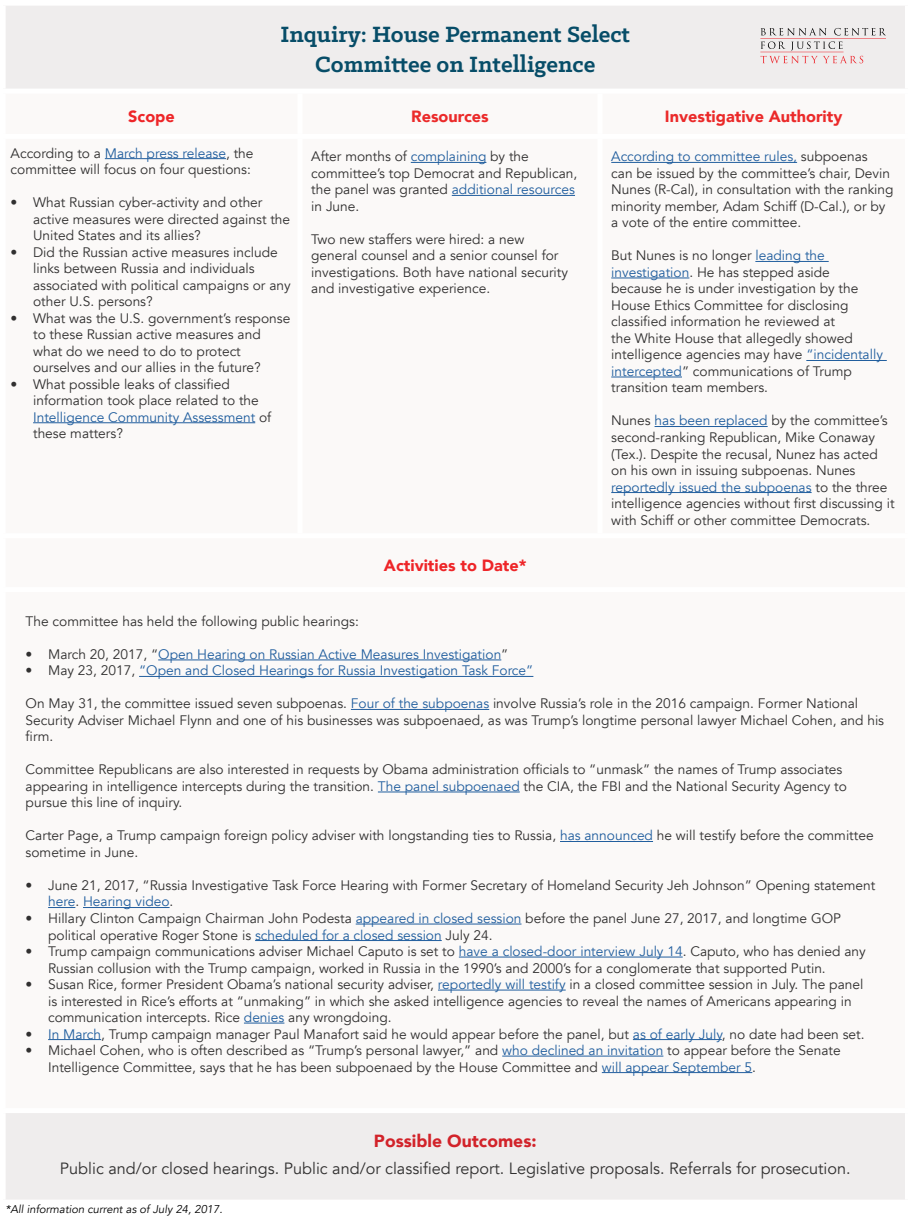
<style>
.page{position:relative;width:910px;height:1218px;background:#fff}
.page>*{position:absolute;margin:0;border:0;box-sizing:border-box;transform-origin:0 0}
.t1{font:700 25px/30px "Klinic Slab";color:#074d68;text-align:center}
.t2{font:900 17.5px "Avenir";color:#d2232a}
.t3{font:16.25px "Avenir";color:#313030}
.t4{font:900 16.25px "Avenir";color:#eb2a2a}
.t5{font:900 16.25px "Avenir";color:#ee2528}
.t6{font:13.75px/16.5px "Avenir";color:#313030}
.t7{font:13.75px "Avenir";color:#215e9e}
.t8{font:italic 11.25px "Avenir";color:#000}
.s1{color:#215e9e}
.s2{color:#313030}
</style>
<div class="page">
<div style="left:3px;top:3px;width:905px;height:88px;background:#efeded"></div>
<svg style="left:48px;top:659px;width:705px;height:415px"></svg>
<div style="left:3px;top:1110px;width:905px;height:92px;background:#efeded"></div>
<div style="left:1px;top:1px;width:299px;height:5px;background:#fff"></div>
<div style="left:1px;top:6px;width:5px;height:83px;background:#fff"></div>
<div style="left:300px;top:1px;width:300px;height:5px;background:#fff"></div>
<div style="left:600px;top:1px;width:310px;height:5px;background:#fff"></div>
<div style="left:905px;top:6px;width:5px;height:83px;background:#fff"></div>
<div style="left:1px;top:89px;width:299px;height:5px;background:#fff"></div>
<div style="left:300px;top:89px;width:300px;height:5px;background:#fff"></div>
<div style="left:600px;top:89px;width:310px;height:5px;background:#fff"></div>
<div style="left:1px;top:1108px;width:299px;height:5px;background:#fff"></div>
<div style="left:1px;top:1113px;width:5px;height:86px;background:#fff"></div>
<div style="left:300px;top:1108px;width:300px;height:5px;background:#fff"></div>
<div style="left:600px;top:1108px;width:310px;height:5px;background:#fff"></div>
<div style="left:905px;top:1113px;width:5px;height:86px;background:#fff"></div>
<div style="left:1px;top:1199px;width:299px;height:5px;background:#fff"></div>
<div style="left:300px;top:1199px;width:300px;height:5px;background:#fff"></div>
<div style="left:600px;top:1199px;width:310px;height:5px;background:#fff"></div>
<hr style="left:105px;top:158px;width:121px;height:1px;background:#215e9e">
<hr style="left:33px;top:422px;width:222px;height:1px;background:#215e9e">
<hr style="left:411px;top:162px;width:75px;height:1px;background:#215e9e">
<hr style="left:452px;top:195px;width:123px;height:1px;background:#215e9e">
<hr style="left:611px;top:162px;width:186px;height:1px;background:#215e9e">
<hr style="left:755px;top:261px;width:74px;height:1px;background:#215e9e">
<hr style="left:611px;top:277px;width:78px;height:1px;background:#215e9e">
<hr style="left:806px;top:360px;width:81px;height:1px;background:#215e9e">
<hr style="left:611px;top:376px;width:71px;height:1px;background:#215e9e">
<hr style="left:655px;top:426px;width:113px;height:1px;background:#215e9e">
<hr style="left:611px;top:492px;width:201px;height:1px;background:#215e9e">
<hr style="left:158px;top:659px;width:343px;height:1px;background:#215e9e">
<hr style="left:139px;top:676px;width:394px;height:1px;background:#215e9e">
<hr style="left:351px;top:709px;width:138px;height:1px;background:#215e9e">
<hr style="left:378px;top:791px;width:142px;height:1px;background:#215e9e">
<hr style="left:560px;top:841px;width:93px;height:1px;background:#215e9e">
<svg style="left:48px;top:907px;width:27px;height:1px"></svg>
<hr style="left:83px;top:907px;width:87px;height:1px;background:#215e9e">
<hr style="left:356px;top:923px;width:166px;height:1px;background:#215e9e">
<hr style="left:255px;top:940px;width:187px;height:1px;background:#215e9e">
<hr style="left:459px;top:956px;width:224px;height:1px;background:#215e9e">
<hr style="left:438px;top:989px;width:128px;height:1px;background:#215e9e">
<hr style="left:244px;top:1022px;width:40px;height:1px;background:#215e9e">
<hr style="left:48px;top:1039px;width:53px;height:1px;background:#215e9e">
<hr style="left:633px;top:1039px;width:89px;height:1px;background:#215e9e">
<hr style="left:502px;top:1055px;width:161px;height:1px;background:#215e9e">
<hr style="left:602px;top:1072px;width:150px;height:1px;background:#215e9e">
<svg style="left:761px;top:28px;width:66px;height:7px"></svg>
<svg style="left:834px;top:28px;width:51px;height:7px"></svg>
<hr style="left:760px;top:38px;width:126px;height:1px;background:#ed1d24">
<hr style="left:760px;top:52px;width:84px;height:1px;background:#ed1d24">
<svg style="left:761px;top:41px;width:102px;height:22px"></svg>
<h1 class="t1" style="left:281px;top:18px;width:351px">Inquiry: House Permanent Select<br>Committee on Intelligence</h1>
<p class="t5" style="left:128px;top:102px;width:48px">Scope</p>
<p class="t4" style="left:411px;top:102px;width:79px">Resources</p>
<p class="t4" style="left:665px;top:102px;width:179px">Investigative Authority</p>
<p class="t6" style="left:11px;top:145px;width:244px">According to a <span class="s1">March press release</span>, the committee will focus on four questions:</p>
<p class="t6" style="left:33px;top:194px;width:259px;text-indent:-22px">• What Russian cyber-activity and other active measures were directed against the<br>United States and its allies?</p>
<p class="t6" style="left:33px;top:244px;width:259px;text-indent:-22px">• Did the Russian active measures include links between Russia and individuals associated with political campaigns or any other U.S. persons?</p>
<p class="t6" style="left:33px;top:310px;width:259px;text-indent:-22px">• What was the U.S. government’s response to these Russian active measures and what do we need to do to protect ourselves and our allies in the future?</p>
<p class="t6" style="left:33px;top:376px;width:240px;text-indent:-22px">• What possible leaks of classified information took place related to the<br><span class="s1">Intelligence Community Assessment</span> of these matters?</p>
<p class="t6" style="left:311px;top:149px;width:268px">After months of <span class="s1">complaining</span> by the committee’s top Democrat and Republican, the panel was granted <span class="s1">additional resources </span>in June.</p>
<p class="t6" style="left:311px;top:231px;width:258px">Two new staffers were hired: a new general counsel and a senior counsel for investigations. Both have national security and investigative experience.</p>
<p class="t6" style="left:611px;top:149px;width:284px"><span class="s1">According to committee rules,</span> subpoenas<br>can be issued by the committee’s chair, Devin Nunes (R-Cal), in consultation with the ranking minority member, Adam Schiff (D-Cal.), or by a vote of the entire committee.</p>
<p class="t6" style="left:611px;top:248px;width:273px">But Nunes is no longer <span class="s1">leading the investigation</span>. He has stepped aside because he is under investigation by the House Ethics Committee for disclosing classified information he reviewed at<br>the White House that allegedly showed intelligence agencies may have <span class="s1">“incidentally intercepted</span>” communications of Trump transition team members.</p>
<p class="t6" style="left:611px;top:413px;width:285px">Nunes <span class="s1">has been replaced</span> by the committee’s second-ranking Republican, Mike Conaway (Tex.). Despite the recusal, Nunez has acted on his own in issuing subpoenas. Nunes <span class="s1">reportedly issued the subpoenas</span> to the three intelligence agencies without first discussing it with Schiff or other committee Democrats.</p>
<p class="t5" style="left:384px;top:551px;width:144px">Activities to Date*</p>
<p class="t6" style="left:26px;top:613px;width:335px">The committee has held the following public hearings:</p>
<p class="t7" style="left:26px;top:646px;width:484px"><span class="s2">• March 20, 2017, “</span>Open Hearing on Russian Active Measures Investigation<span class="s2">”</span></p>
<p class="t7" style="left:26px;top:662px;width:509px"><span class="s2">• May 23, 2017,</span> “Open and Closed Hearings for Russia Investigation Task Force”</p>
<p class="t6" style="left:26px;top:695px;width:860px">On May 31, the committee issued seven subpoenas. <span class="s1">Four of the subpoenas</span> involve Russia’s role in the 2016 campaign. Former National<br>Security Adviser Michael Flynn and one of his businesses was subpoenaed, as was Trump’s longtime personal lawyer Michael Cohen, and his firm.</p>
<p class="t6" style="left:26px;top:761px;width:823px">Committee Republicans are also interested in requests by Obama administration officials to “unmask” the names of Trump associates appearing in intelligence intercepts during the transition. <span class="s1">The panel subpoenaed</span> the CIA, the FBI and the National Security Agency to pursue this line of inquiry.</p>
<p class="t6" style="left:26px;top:827px;width:850px">Carter Page, a Trump campaign foreign policy adviser with longstanding ties to Russia, <span class="s1">has announced</span> he will testify before the committee sometime in June.</p>
<p class="t6" style="left:48px;top:877px;width:829px;text-indent:-22px">• June 21, 2017, “Russia Investigative Task Force Hearing with Former Secretary of Homeland Security Jeh Johnson” Opening statement <span class="s1">here</span>. <span class="s1">Hearing video</span>.</p>
<p class="t6" style="left:48px;top:910px;width:795px;text-indent:-22px">• Hillary Clinton Campaign Chairman John Podesta <span class="s1">appeared in closed session</span> before the panel June 27, 2017, and longtime GOP political operative Roger Stone is <span class="s1">scheduled for a closed session</span> July 24.</p>
<p class="t6" style="left:48px;top:943px;width:819px;text-indent:-22px">• Trump campaign communications adviser Michael Caputo is set to <span class="s1">have a closed-door interview July 14</span>. Caputo, who has denied any<br>Russian collusion with the Trump campaign, worked in Russia in the 1990’s and 2000’s for a conglomerate that supported Putin.</p>
<p class="t6" style="left:48px;top:976px;width:817px;text-indent:-22px">• Susan Rice, former President Obama’s national security adviser, <span class="s1">reportedly will testify</span> in a closed committee session in July. The panel is interested in Rice’s efforts at “unmaking” in which she asked intelligence agencies to reveal the names of Americans appearing in communication intercepts. Rice <span class="s1">denies</span> any wrongdoing.</p>
<p class="t6" style="left:26px;top:1025px;width:841px">• <span class="s1">In March</span>, Trump campaign manager Paul Manafort said he would appear before the panel, but <span class="s1">as of early July</span>, no date had been set.</p>
<p class="t6" style="left:48px;top:1042px;width:794px;text-indent:-22px">• Michael Cohen, who is often described as “Trump’s personal lawyer,” and <span class="s1">who declined an invitation</span> to appear before the Senate<br>Intelligence Committee, says that he has been subpoenaed by the House Committee and <span class="s1">will appear September 5</span>.</p>
<p class="t2" style="left:374px;top:1126px;width:164px">Possible Outcomes:</p>
<p class="t3" style="left:60px;top:1158px;width:792px">Public and/or closed hearings. Public and/or classified report. Legislative proposals. Referrals for prosecution.</p>
<p class="t8" style="left:6px;top:1202px;width:219px">*All information current as of July 24, 2017.</p>
</div>
